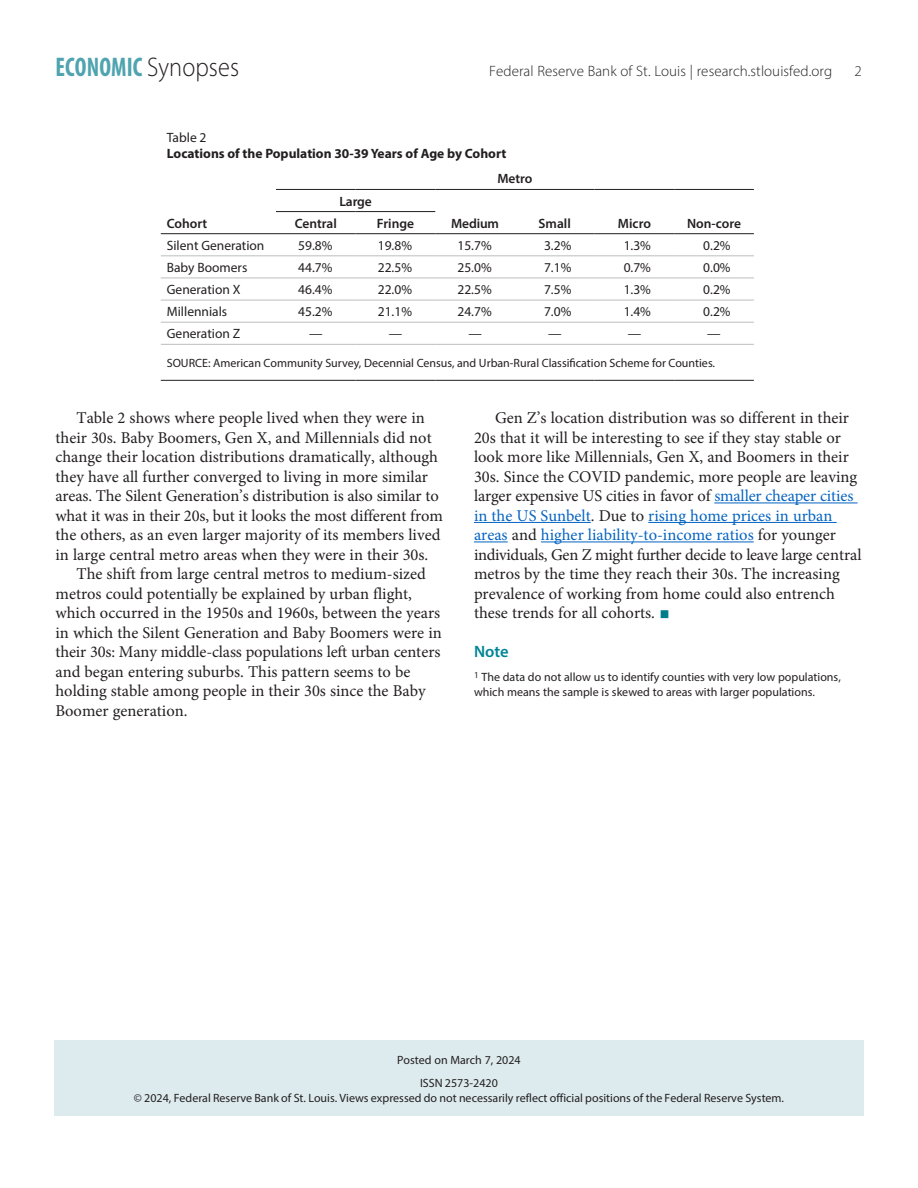
<style>
.page{position:relative;width:918px;height:1188px;background:#fff}
.page>*{position:absolute;margin:0;border:0;box-sizing:border-box;transform-origin:0 0}
.t1{font:700 condensed 27px "Myriad Pro";letter-spacing:.005em;color:#4fa4b0;scale:.9 1}
.Text{font:16.5px/19.5px "Minion Pro";color:#231f20}
.Notes_and_Refs_Head{font:600 16.5px "Myriad Pro";color:#008595}
.t2{font:300 15px "Myriad Pro";letter-spacing:.005em;color:#231f20}
.t3{font:13.5px "Myriad Pro";color:#231f20}
.t4{font:700 13.5px/16.2px "Myriad Pro";color:#231f20}
.t5{font:600 13.5px "Myriad Pro";color:#231f20}
.Author_Note{font:12px/14.4px "Myriad Pro";color:#231f20;text-align:center}
.Notes_and_Refs{font:12px/15px "Myriad Pro";color:#231f20}
.Text-2{font:12px "Myriad Pro";color:#231f20}
.s1{font-weight:300;font-stretch:normal;color:#231f20}
.s2{font-weight:400}
.s3{color:#0563c1}
.s4{font-size:27px;color:#007c8a}
</style>
<div class="page">
<hr style="left:714px;top:503px;width:144px;height:1px;background:#0563c1">
<hr style="left:474px;top:522px;width:117px;height:1px;background:#0563c1">
<hr style="left:648px;top:522px;width:189px;height:1px;background:#0563c1">
<hr style="left:474px;top:542px;width:34px;height:1px;background:#0563c1">
<hr style="left:541px;top:542px;width:213px;height:1px;background:#0563c1">
<div style="left:54px;top:1040px;width:810px;height:76px;background:#ddebee"></div>
<hr style="left:161px;top:380px;width:115px;height:1px;background:#231f20">
<hr style="left:276px;top:380px;width:80px;height:1px;background:#231f20">
<hr style="left:356px;top:380px;width:79px;height:1px;background:#231f20">
<hr style="left:435px;top:380px;width:80px;height:1px;background:#231f20">
<hr style="left:515px;top:380px;width:80px;height:1px;background:#231f20">
<hr style="left:595px;top:380px;width:79px;height:1px;background:#231f20">
<hr style="left:674px;top:380px;width:80px;height:1px;background:#231f20">
<hr style="left:161px;top:278px;width:115px;height:1px;background:#bcbdc0">
<hr style="left:276px;top:278px;width:80px;height:1px;background:#bcbdc0">
<hr style="left:356px;top:278px;width:79px;height:1px;background:#bcbdc0">
<hr style="left:435px;top:278px;width:80px;height:1px;background:#bcbdc0">
<hr style="left:515px;top:278px;width:80px;height:1px;background:#bcbdc0">
<hr style="left:595px;top:278px;width:79px;height:1px;background:#bcbdc0">
<hr style="left:674px;top:278px;width:80px;height:1px;background:#bcbdc0">
<hr style="left:161px;top:300px;width:115px;height:1px;background:#bcbdc0">
<hr style="left:276px;top:300px;width:80px;height:1px;background:#bcbdc0">
<hr style="left:356px;top:300px;width:79px;height:1px;background:#bcbdc0">
<hr style="left:435px;top:300px;width:80px;height:1px;background:#bcbdc0">
<hr style="left:515px;top:300px;width:80px;height:1px;background:#bcbdc0">
<hr style="left:595px;top:300px;width:79px;height:1px;background:#bcbdc0">
<hr style="left:674px;top:300px;width:80px;height:1px;background:#bcbdc0">
<hr style="left:161px;top:322px;width:115px;height:1px;background:#bcbdc0">
<hr style="left:276px;top:322px;width:80px;height:1px;background:#bcbdc0">
<hr style="left:356px;top:322px;width:79px;height:1px;background:#bcbdc0">
<hr style="left:435px;top:322px;width:80px;height:1px;background:#bcbdc0">
<hr style="left:515px;top:322px;width:80px;height:1px;background:#bcbdc0">
<hr style="left:595px;top:322px;width:79px;height:1px;background:#bcbdc0">
<hr style="left:674px;top:322px;width:80px;height:1px;background:#bcbdc0">
<hr style="left:161px;top:344px;width:115px;height:1px;background:#bcbdc0">
<hr style="left:276px;top:344px;width:80px;height:1px;background:#bcbdc0">
<hr style="left:356px;top:344px;width:79px;height:1px;background:#bcbdc0">
<hr style="left:435px;top:344px;width:80px;height:1px;background:#bcbdc0">
<hr style="left:515px;top:344px;width:80px;height:1px;background:#bcbdc0">
<hr style="left:595px;top:344px;width:79px;height:1px;background:#bcbdc0">
<hr style="left:674px;top:344px;width:80px;height:1px;background:#bcbdc0">
<hr style="left:276px;top:211px;width:80px;height:1px;background:#231f20">
<hr style="left:356px;top:211px;width:79px;height:1px;background:#231f20">
<hr style="left:435px;top:233px;width:80px;height:1px;background:#231f20">
<hr style="left:515px;top:233px;width:80px;height:1px;background:#231f20">
<hr style="left:595px;top:233px;width:79px;height:1px;background:#231f20">
<hr style="left:674px;top:233px;width:80px;height:1px;background:#231f20">
<hr style="left:276px;top:189px;width:80px;height:1px;background:#231f20">
<hr style="left:356px;top:189px;width:79px;height:1px;background:#231f20">
<hr style="left:435px;top:189px;width:80px;height:1px;background:#231f20">
<hr style="left:515px;top:189px;width:80px;height:1px;background:#231f20">
<hr style="left:595px;top:189px;width:79px;height:1px;background:#231f20">
<hr style="left:674px;top:189px;width:80px;height:1px;background:#231f20">
<hr style="left:161px;top:256px;width:115px;height:1px;background:#bcbdc0">
<hr style="left:356px;top:256px;width:79px;height:1px;background:#bcbdc0">
<hr style="left:435px;top:256px;width:80px;height:1px;background:#bcbdc0">
<hr style="left:515px;top:256px;width:80px;height:1px;background:#bcbdc0">
<hr style="left:595px;top:256px;width:79px;height:1px;background:#bcbdc0">
<hr style="left:674px;top:256px;width:80px;height:1px;background:#bcbdc0">
<hr style="left:276px;top:256px;width:80px;height:1px;background:#bcbdc0">
<hr style="left:161px;top:233px;width:115px;height:1px;background:#231f20">
<hr style="left:356px;top:233px;width:79px;height:1px;background:#231f20">
<hr style="left:276px;top:233px;width:80px;height:1px;background:#231f20">
<p class="t1" style="left:56px;top:50px;width:206px">ECONOMIC <span class="s1">Synopses</span></p>
<p class="t2" style="left:489px;top:62px;width:345px">Federal Reserve Bank of St. Louis | research.stlouisfed.org</p>
<p class="t2" style="left:854px;top:62px;width:9px">2</p>
<p class="t4" style="left:167px;top:129px;width:341px"><span class="s2">Table 2<br></span>Locations of the Population 30-39 Years of Age by Cohort</p>
<p class="t5" style="left:497px;top:170px;width:37px">Metro</p>
<p class="t5" style="left:339px;top:192px;width:34px">Large</p>
<p class="t5" style="left:167px;top:215px;width:42px">Cohort</p>
<p class="t5" style="left:295px;top:215px;width:44px">Central</p>
<p class="t5" style="left:377px;top:215px;width:39px">Fringe</p>
<p class="t5" style="left:451px;top:215px;width:49px">Medium</p>
<p class="t5" style="left:539px;top:215px;width:34px">Small</p>
<p class="t5" style="left:618px;top:215px;width:35px">Micro</p>
<p class="t5" style="left:687px;top:215px;width:56px">Non-core</p>
<p class="t3" style="left:167px;top:237px;width:99px">Silent Generation</p>
<p class="t3" style="left:298px;top:237px;width:36px">59.8%</p>
<p class="t3" style="left:378px;top:237px;width:36px">19.8%</p>
<p class="t3" style="left:457px;top:237px;width:36px">15.7%</p>
<p class="t3" style="left:544px;top:237px;width:29px">3.2%</p>
<p class="t3" style="left:624px;top:237px;width:29px">1.3%</p>
<p class="t3" style="left:703px;top:237px;width:29px">0.2%</p>
<p class="t3" style="left:167px;top:259px;width:82px">Baby Boomers</p>
<p class="t3" style="left:298px;top:259px;width:36px">44.7%</p>
<p class="t3" style="left:378px;top:259px;width:36px">22.5%</p>
<p class="t3" style="left:457px;top:259px;width:36px">25.0%</p>
<p class="t3" style="left:544px;top:259px;width:29px">7.1%</p>
<p class="t3" style="left:624px;top:259px;width:29px">0.7%</p>
<p class="t3" style="left:703px;top:259px;width:29px">0.0%</p>
<p class="t3" style="left:167px;top:281px;width:75px">Generation X</p>
<p class="t3" style="left:298px;top:281px;width:36px">46.4%</p>
<p class="t3" style="left:378px;top:281px;width:36px">22.0%</p>
<p class="t3" style="left:457px;top:281px;width:36px">22.5%</p>
<p class="t3" style="left:544px;top:281px;width:29px">7.5%</p>
<p class="t3" style="left:624px;top:281px;width:29px">1.3%</p>
<p class="t3" style="left:703px;top:281px;width:29px">0.2%</p>
<p class="t3" style="left:167px;top:303px;width:62px">Millennials</p>
<p class="t3" style="left:298px;top:303px;width:36px">45.2%</p>
<p class="t3" style="left:378px;top:303px;width:36px">21.1%</p>
<p class="t3" style="left:457px;top:303px;width:36px">24.7%</p>
<p class="t3" style="left:544px;top:303px;width:29px">7.0%</p>
<p class="t3" style="left:624px;top:303px;width:29px">1.4%</p>
<p class="t3" style="left:703px;top:303px;width:29px">0.2%</p>
<p class="t3" style="left:167px;top:325px;width:75px">Generation Z</p>
<p class="t3" style="left:309px;top:325px;width:15px">—</p>
<p class="t3" style="left:389px;top:325px;width:15px">—</p>
<p class="t3" style="left:468px;top:325px;width:15px">—</p>
<p class="t3" style="left:548px;top:325px;width:15px">—</p>
<p class="t3" style="left:628px;top:325px;width:15px">—</p>
<p class="t3" style="left:707px;top:325px;width:15px">—</p>
<p class="Author_Note" style="left:167px;top:355px;width:550px">SOURCE: American Community Survey, Decennial Census, and Urban-Rural Classification Scheme for Counties.</p>
<p class="Text" style="left:56px;top:408px;width:389px;text-indent:21px">Table 2 shows where people lived when they were in their 30s. Baby Boomers, Gen X, and Millennials did not change their location distributions dramatically, although they have all further converged to living in more similar areas. The Silent Generation’s distribution is also similar to what it was in their 20s, but it looks the most different from the others, as an even larger majority of its members lived in large central metro areas when they were in their 30s.</p>
<p class="Text" style="left:56px;top:564px;width:388px;text-indent:21px">The shift from large central metros to medium-sized metros could potentially be explained by urban flight, which occurred in the 1950s and 1960s, between the years in which the Silent Generation and Baby Boomers were in their 30s: Many middle-class populations left urban centers and began entering suburbs. This pattern seems to be holding stable among people in their 30s since the Baby Boomer generation.</p>
<p class="Text" style="left:474px;top:408px;width:389px;text-indent:21px">Gen Z’s location distribution was so different in their 20s that it will be interesting to see if they stay stable or look more like Millennials, Gen X, and Boomers in their 30s. Since the COVID pandemic, more people are leaving larger expensive US cities in favor of <span class="s3">smaller cheaper cities in the US Sunbelt</span>. Due to <span class="s3">rising home prices in urban areas</span> and <span class="s3">higher liability-to-income ratios</span> for younger individuals, Gen Z might further decide to leave large central metros by the time they reach their 30s. The increasing prevalence of working from home could also entrench these trends for all cohorts. <span class="s4">■</span></p>
<p class="Notes_and_Refs_Head" style="left:474px;top:641px;width:36px">Note</p>
<p class="Notes_and_Refs" style="left:474px;top:670px;width:368px"><sup>1</sup> The data do not allow us to identify counties with very low populations, which means the sample is skewed to areas with larger populations.</p>
<p class="Text-2" style="left:397px;top:1052px;width:125px">Posted on March 7, 2024</p>
<p class="Author_Note" style="left:134px;top:1076px;width:652px">ISSN 2573-2420<br>© 2024, Federal Reserve Bank of St. Louis. Views expressed do not necessarily reflect official positions of the Federal Reserve System.</p>
</div>
